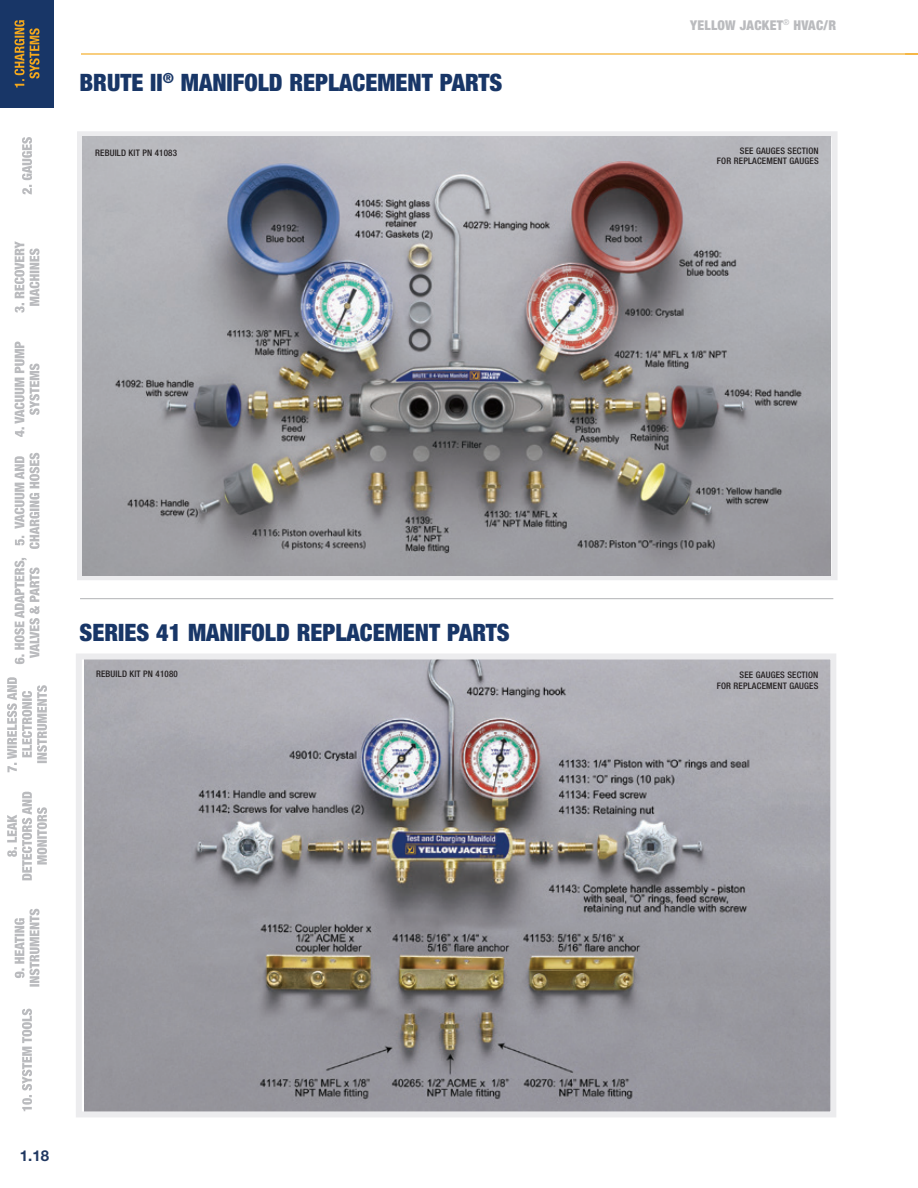
<style>
.page{position:relative;width:918px;height:1188px;background:#fff}
.page>*{position:absolute;margin:0;border:0;box-sizing:border-box;transform-origin:0 0}
.t1{font:900 condensed 24px "Helvetica Neue LT Std";color:#183667}
.t2{font:700 15px "Helvetica Neue LT Std";color:#1f3761}
.t3{font:900 condensed 13.5px "Helvetica Neue LT Std";letter-spacing:.02em;color:#babbbe}
.t4{font:500 condensed 9px/10.5px "Helvetica Neue LT Std";letter-spacing:.02em;color:#231f20;text-align:right}
</style>
<div class="page">
<hr style="left:81px;top:53px;width:837px;height:2px;background:#f4a81c">
<svg style="left:22px;top:137px;width:10px;height:57px"></svg>
<svg style="left:14px;top:241px;width:26px;height:72px"></svg>
<svg style="left:14px;top:342px;width:26px;height:95px"></svg>
<svg style="left:14px;top:453px;width:26px;height:96px"></svg>
<svg style="left:14px;top:558px;width:26px;height:106px"></svg>
<svg style="left:7px;top:677px;width:40px;height:95px"></svg>
<svg style="left:14px;top:909px;width:26px;height:78px"></svg>
<svg style="left:22px;top:1009px;width:10px;height:102px"></svg>
<svg style="left:7px;top:792px;width:40px;height:88px"></svg>
<div style="left:77px;top:131px;width:761px;height:449px;border:6px solid #ececee"></div>
<img style="left:82px;top:136px;width:748px;height:440px">
<hr style="left:80px;top:598px;width:753px;height:1px;background:#babbbe">
<img style="left:85px;top:661px;width:744px;height:449px">
<div style="left:76px;top:654px;width:760px;height:463px;border:6px solid #ececee"></div>
<div style="left:0;top:0;width:54px;height:107px;background:#183667"></div>
<svg style="left:14px;top:20px;width:26px;height:68px"></svg>
<h1 class="t1" style="left:79px;top:67px;width:425px">BRUTE II<sup>®</sup> MANIFOLD REPLACEMENT PARTS</h1>
<p class="t4" style="left:95px;top:147px;width:83px">REBUILD KIT PN 41083</p>
<h3 class="t3" style="left:690px;top:17px;width:147px">YELLOW JACKET<sup>®</sup> HVAC/R</h3>
<p class="t4" style="left:717px;top:145px;width:103px">SEE GAUGES SECTION<br>FOR REPLACEMENT GAUGES</p>
<h1 class="t1" style="left:80px;top:618px;width:432px">SERIES 41 MANIFOLD REPLACEMENT PARTS</h1>
<p class="t4" style="left:96px;top:669px;width:83px">REBUILD KIT PN 41080</p>
<p class="t4" style="left:717px;top:670px;width:103px">SEE GAUGES SECTION<br>FOR REPLACEMENT GAUGES</p>
<h2 class="t2" style="left:20px;top:1146px;width:31px">1.18</h2>
</div>
